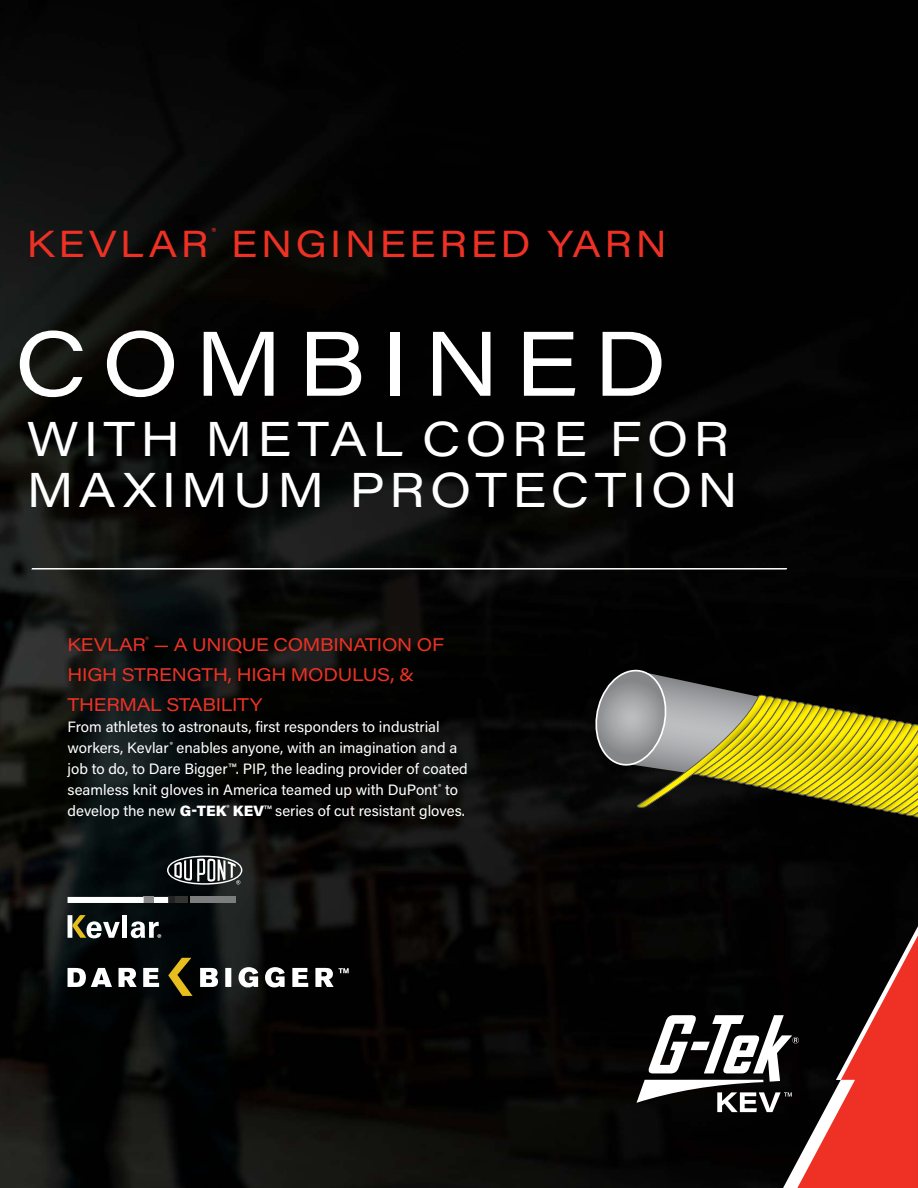
<style>
.page{position:relative;width:918px;height:1188px;background:#fff}
.page>*{position:absolute;margin:0;border:0;box-sizing:border-box;transform-origin:0 0}
.t1{font:90px "Acumin Pro Wide";letter-spacing:.17em;color:#fff}
.t2{font:48px/51px "Acumin Pro Wide";letter-spacing:.105em;color:#fff}
.t3{font:37.05px "Acumin Pro Wide";letter-spacing:.1em;color:#ee3124}
.t4{font:18px/30px "Acumin Pro Wide";letter-spacing:-.015em;color:#ee3124}
.t5{font:15px/21px "Acumin Pro";color:#fff}
.t6{font:11.25px "Acumin Pro Wide";color:#ee3124}
.s1{font-family:"Acumin Pro"}
.s2{font-weight:900}
</style>
<div class="page">
<img style="left:0;top:0;width:918px;height:1188px">
<svg style="left:591px;top:662px;width:327px;height:156px;background:#706c2d"></svg>
<svg style="left:168px;top:958px;width:25px;height:38px"></svg>
<svg style="left:68px;top:968px;width:91px;height:19px"></svg>
<svg style="left:200px;top:967px;width:149px;height:20px"></svg>
<hr style="left:123px;top:915px;width:4px;height:23px;background:#fff">
<svg style="left:131px;top:921px;width:30px;height:17px"></svg>
<svg style="left:167px;top:856px;width:75px;height:29px"></svg>
<div style="left:190px;top:897px;width:46px;height:6px;background:#7c7d7d"></div>
<svg style="left:188px;top:897px;width:2px;height:6px"></svg>
<div style="left:174px;top:897px;width:14px;height:6px;background:#343433"></div>
<svg style="left:154px;top:897px;width:20px;height:6px"></svg>
<div style="left:144px;top:897px;width:10px;height:6px;background:#8a8a8a"></div>
<svg style="left:68px;top:897px;width:76px;height:6px"></svg>
<svg style="left:68px;top:915px;width:52px;height:23px"></svg>
<svg style="left:31px;top:568px;width:756px;height:2px"></svg>
<svg style="left:637px;top:926px;width:281px;height:262px;background:#4f2725"></svg>
<p class="t6" style="left:212px;top:224px;width:6px">®</p>
<h3 class="t3" style="left:27px;top:217px;width:183px">KEVLAR</h3>
<h3 class="t3" style="left:231px;top:217px;width:437px">ENGINEERED YARN</h3>
<h1 class="t1" style="left:15px;top:300px;width:653px">COMBINED</h1>
<h2 class="t2" style="left:27px;top:411px;width:713px">WITH METAL CORE FOR<br>MAXIMUM PROTECTION</h2>
<p class="t4" style="left:68px;top:629px;width:378px">KEVLAR<sup>®</sup> <span class="s1">—</span> A UNIQUE COMBINATION OF<br>HIGH STRENGTH, HIGH MODULUS, &amp;<br>THERMAL STABILITY</p>
<p class="t5" style="left:68px;top:716px;width:402px">From athletes to astronauts, first responders to industrial workers, Kevlar<sup>®</sup> enables anyone, with an imagination and a job to do, to Dare Bigger™. PIP, the leading provider of coated seamless knit gloves in America teamed up with DuPont<sup>®</sup> to develop the new <span class="s2">G-TEK</span><sup>®</sup> <span class="s2">KEV</span>™ series of cut resistant gloves.</p>
</div>
